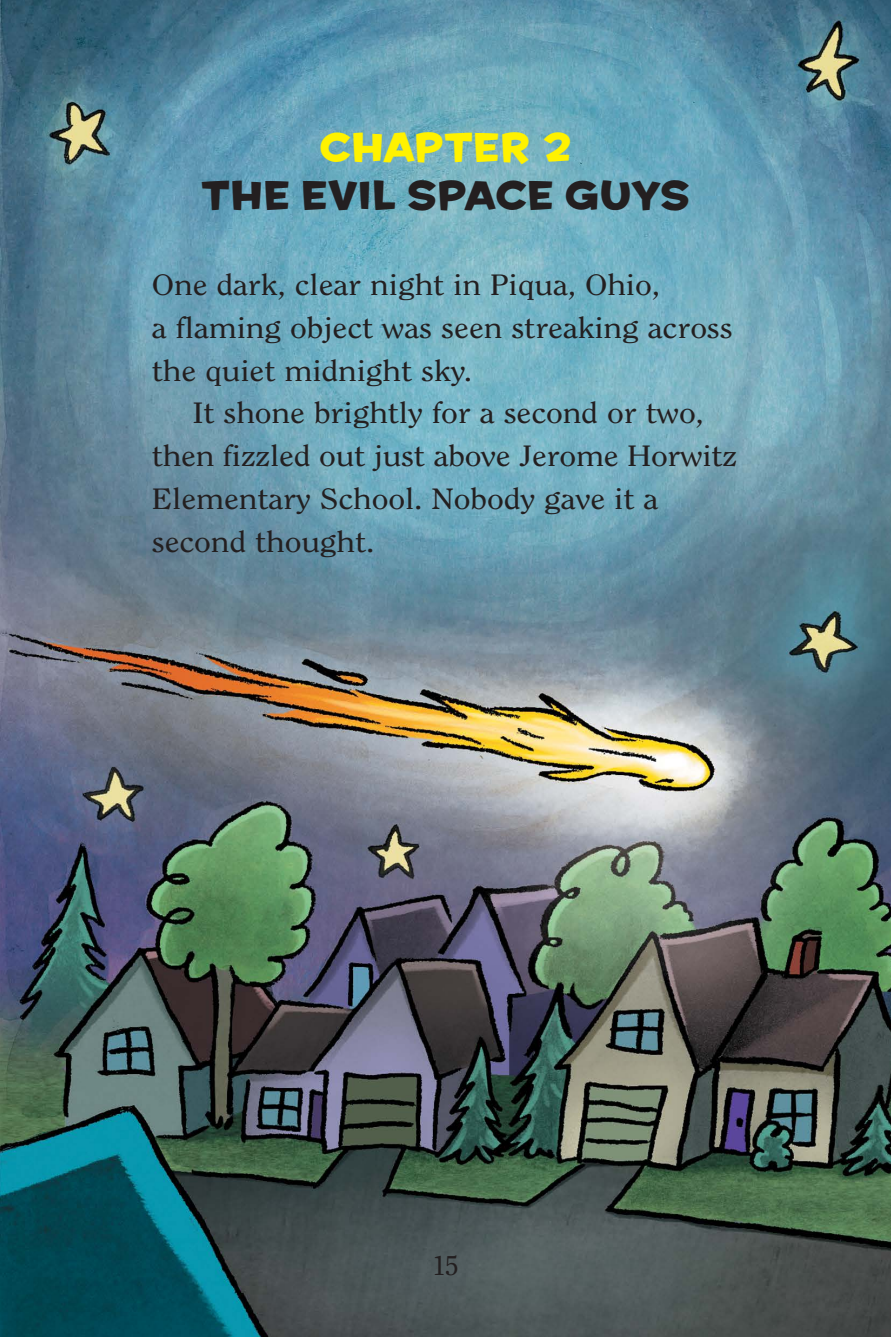
<style>
.page{position:relative;width:891px;height:1337px;background:#fff}
.page>*{position:absolute;margin:0;border:0;box-sizing:border-box;transform-origin:0 0}
.t1{font:38.25px "House A Rama Kingpin";letter-spacing:.04em;color:#231f20}
.t2{font:38.25px "House A Rama Kingpin";letter-spacing:.03em;color:#fff200}
.t3{font:29.25px/42.8px "Clearface";letter-spacing:-.005em;color:#231f20;scale:1.15 1}
.t4{font:27px "Clearface";color:#231f20}
</style>
<div class="page">
<img style="left:1px;top:0;width:890px;height:1336px">
<img style="left:0;top:0;width:1px;height:1336px">
<h1 class="t2" style="left:320px;top:122px;width:252px">CHAPTER 2</h1>
<h1 class="t1" style="left:201px;top:169px;width:490px">THE EVIL SPACE GUYS</h1>
<p class="t3" style="left:152px;top:263px;width:507px">One dark, clear night in Piqua, Ohio,<br>a flaming object was seen streaking across the quiet midnight sky.</p>
<p class="t3" style="left:152px;top:392px;width:511px;text-indent:40px">It shone brightly for a second or two, then fizzled out just above Jerome Horwitz<br>Elementary School. Nobody gave it a second thought.</p>
<p class="t4" style="left:432px;top:1249px;width:28px">15</p>
</div>
